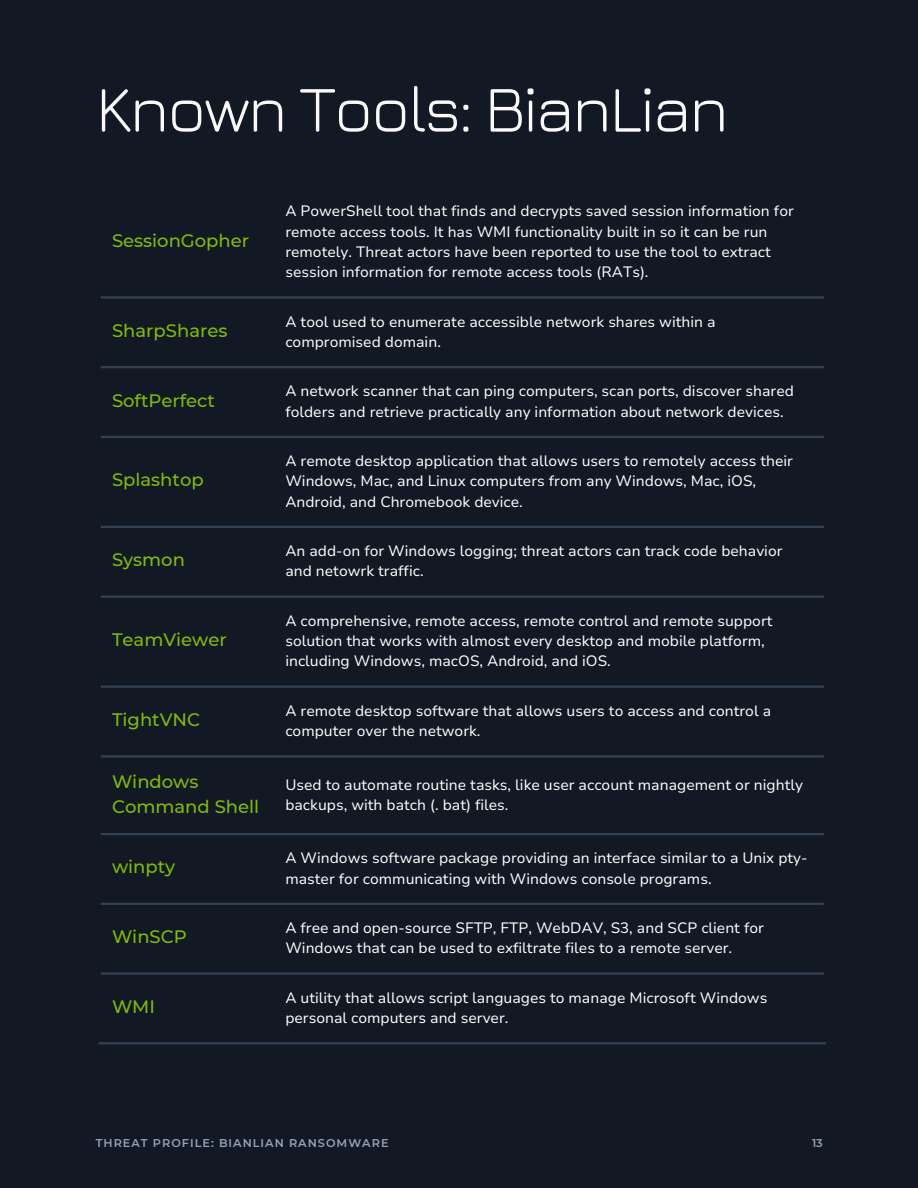
<style>
.page{position:relative;width:918px;height:1188px;background:#131825}
.page>*{position:absolute;margin:0;border:0;box-sizing:border-box;transform-origin:0 0}
.t1{font:66px "Jura";letter-spacing:-.04em;color:#fafafa}
.t2{font:500 18px/24.8px "Montserrat";color:#7fbc03}
.t3{font:15px/20.2px "Nunito Sans 10 pt";color:#fff}
.t4{font:600 11.25px "Montserrat";letter-spacing:.09em;color:#94a3b8}
</style>
<div class="page">
<hr style="left:101px;top:296px;width:723px;height:3px;background:#334155">
<hr style="left:101px;top:366px;width:723px;height:2px;background:#334155">
<hr style="left:101px;top:436px;width:723px;height:2px;background:#334155">
<hr style="left:101px;top:526px;width:723px;height:2px;background:#334155">
<hr style="left:101px;top:596px;width:723px;height:2px;background:#334155">
<hr style="left:101px;top:686px;width:723px;height:2px;background:#334155">
<hr style="left:101px;top:755px;width:723px;height:3px;background:#334155">
<hr style="left:101px;top:833px;width:723px;height:2px;background:#334155">
<hr style="left:101px;top:903px;width:723px;height:2px;background:#334155">
<hr style="left:101px;top:972px;width:723px;height:3px;background:#334155">
<hr style="left:99px;top:1042px;width:727px;height:2px;background:#334155">
<h1 class="t1" style="left:96px;top:68px;width:635px">Known Tools: BianLian</h1>
<p class="t2" style="left:112px;top:228px;width:139px">SessionGopher</p>
<p class="t3" style="left:285px;top:201px;width:510px">A PowerShell tool that finds and decrypts saved session information for remote access tools. It has WMI functionality built in so it can be run remotely. Threat actors have been reported to use the tool to extract session information for remote access tools (RATs).</p>
<p class="t2" style="left:112px;top:318px;width:117px">SharpShares</p>
<p class="t3" style="left:285px;top:312px;width:432px">A tool used to enumerate accessible network shares within a compromised domain.</p>
<p class="t2" style="left:112px;top:388px;width:104px">SoftPerfect</p>
<p class="t3" style="left:285px;top:381px;width:510px">A network scanner that can ping computers, scan ports, discover shared folders and retrieve practically any information about network devices.</p>
<p class="t2" style="left:112px;top:468px;width:93px">Splashtop</p>
<p class="t3" style="left:285px;top:451px;width:509px">A remote desktop application that allows users to remotely access their<br>Windows, Mac, and Linux computers from any Windows, Mac, iOS,<br>Android, and Chromebook device.</p>
<p class="t2" style="left:112px;top:547px;width:74px">Sysmon</p>
<p class="t3" style="left:285px;top:541px;width:499px">An add-on for Windows logging; threat actors can track code behavior and netowrk traffic.</p>
<p class="t2" style="left:112px;top:627px;width:116px">TeamViewer</p>
<p class="t3" style="left:285px;top:611px;width:489px">A comprehensive, remote access, remote control and remote support solution that works with almost every desktop and mobile platform, including Windows, macOS, Android, and iOS.</p>
<p class="t2" style="left:112px;top:707px;width:90px">TightVNC</p>
<p class="t3" style="left:285px;top:701px;width:487px">A remote desktop software that allows users to access and control a computer over the network.</p>
<p class="t2" style="left:112px;top:769px;width:149px">Windows<br>Command Shell</p>
<p class="t3" style="left:285px;top:775px;width:519px">Used to automate routine tasks, like user account management or nightly backups, with batch (. bat) files.</p>
<p class="t2" style="left:112px;top:855px;width:65px">winpty</p>
<p class="t3" style="left:285px;top:848px;width:524px">A Windows software package providing an interface similar to a Unix pty&shy;master for communicating with Windows console programs.</p>
<p class="t2" style="left:112px;top:924px;width:76px">WinSCP</p>
<p class="t3" style="left:285px;top:918px;width:480px">A free and open-source SFTP, FTP, WebDAV, S3, and SCP client for<br>Windows that can be used to exfiltrate files to a remote server.</p>
<p class="t2" style="left:112px;top:994px;width:45px">WMI</p>
<p class="t3" style="left:285px;top:988px;width:484px">A utility that allows script languages to manage Microsoft Windows personal computers and server.</p>
<p class="t4" style="left:96px;top:1136px;width:294px">THREAT PROFILE: BIANLIAN RANSOMWARE</p>
<p class="t4" style="left:812px;top:1136px;width:12px">13</p>
</div>
